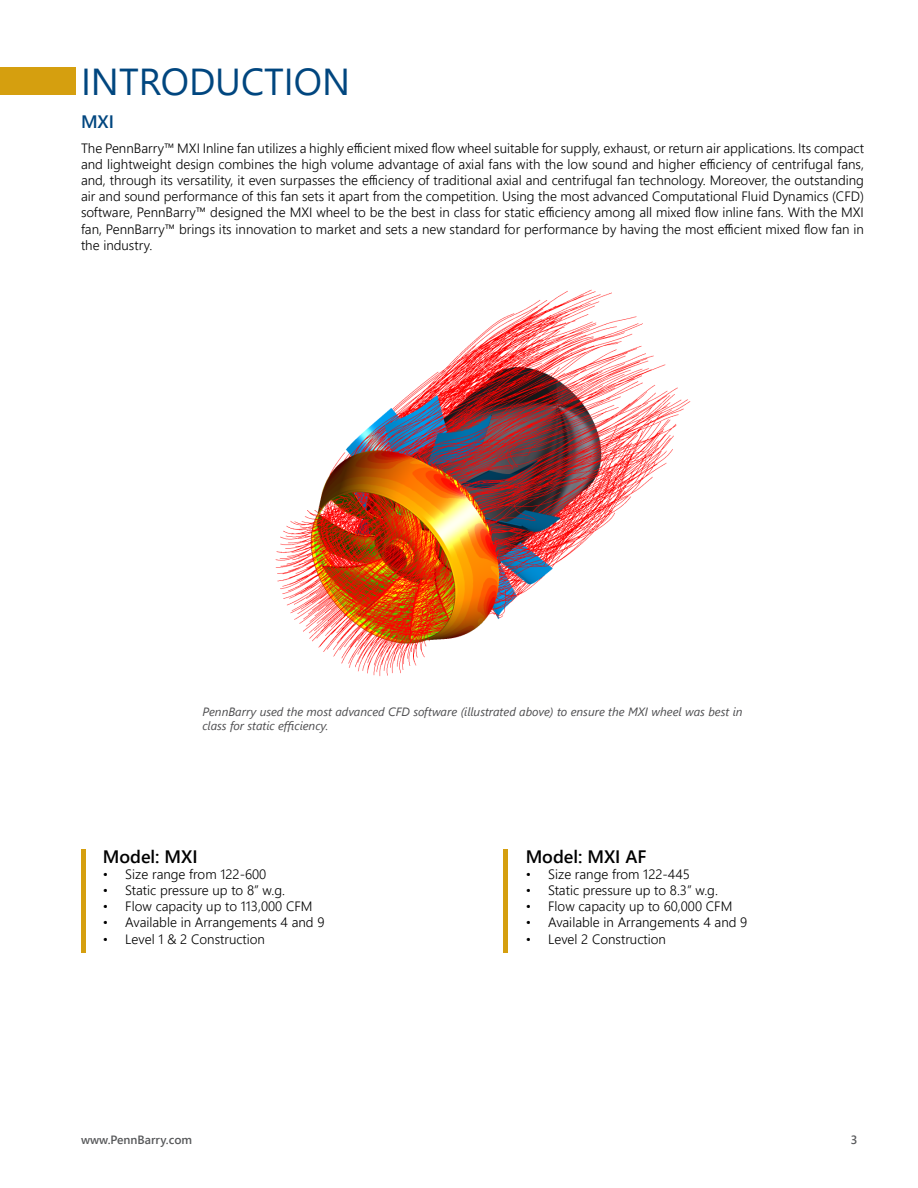
<style>
.page{position:relative;width:918px;height:1188px;background:#fff}
.page>*{position:absolute;margin:0;border:0;box-sizing:border-box;transform-origin:0 0}
.t1{font:37.5px "Segoe UI";color:#00467f}
.t2{font:600 18px "Segoe UI";color:#000}
.t3{font:600 18px "Segoe UI";color:#00467f}
.t4{font:300 13.5px/16.2px "Segoe UI";color:#000;text-align:justify}
.t5{font:italic 12px/14.4px "Segoe UI";color:#4d4d4f}
.t6{font:600 12px "Segoe UI";color:#58595b}
</style>
<div class="page">
<div style="left:0;top:68px;width:76px;height:27px;background:#d59f0f"></div>
<hr style="left:81px;top:850px;width:4px;height:103px;background:#d59f0f">
<hr style="left:504px;top:850px;width:4px;height:103px;background:#d59f0f">
<img style="left:275px;top:289px;width:416px;height:388px">
<h1 class="t1" style="left:81px;top:46px;width:271px">INTRODUCTION</h1>
<h2 class="t3" style="left:81px;top:105px;width:35px">MXI</h2>
<p class="t4" style="left:81px;top:138px;width:785px">The PennBarry™ MXI Inline fan utilizes a highly efficient mixed flow wheel suitable for supply, exhaust, or return air applications. Its compact and lightweight design combines the high volume advantage of axial fans with the low sound and higher efficiency of centrifugal fans, and, through its versatility, it even surpasses the efficiency of traditional axial and centrifugal fan technology. Moreover, the outstanding air and sound performance of this fan sets it apart from the competition. Using the most advanced Computational Fluid Dynamics (CFD) software, PennBarry™ designed the MXI wheel to be the best in class for static efficiency among all mixed flow inline fans. With the MXI fan, PennBarry™ brings its innovation to market and sets a new standard for performance by having the most efficient mixed flow fan in the industry.</p>
<p class="t5" style="left:202px;top:702px;width:542px">PennBarry used the most advanced CFD software (illustrated above) to ensure the MXI wheel was best in class for static efficiency.</p>
<h2 class="t2" style="left:103px;top:839px;width:96px">Model: MXI</h2>
<p class="t4" style="left:103px;top:865px;width:165px">• Size range from 122-600</p>
<p class="t4" style="left:103px;top:881px;width:184px">• Static pressure up to 8” w.g.</p>
<p class="t4" style="left:103px;top:897px;width:211px">• Flow capacity up to 113,000 CFM</p>
<p class="t4" style="left:103px;top:913px;width:223px">• Available in Arrangements 4 and 9</p>
<p class="t4" style="left:103px;top:929px;width:164px">• Level 1 &amp; 2 Construction</p>
<h2 class="t2" style="left:526px;top:839px;width:122px">Model: MXI AF</h2>
<p class="t4" style="left:526px;top:865px;width:166px">• Size range from 122-445</p>
<p class="t4" style="left:526px;top:881px;width:194px">• Static pressure up to 8.3” w.g.</p>
<p class="t4" style="left:526px;top:897px;width:208px">• Flow capacity up to 60,000 CFM</p>
<p class="t4" style="left:526px;top:913px;width:223px">• Available in Arrangements 4 and 9</p>
<p class="t4" style="left:526px;top:929px;width:142px">• Level 2 Construction</p>
<p class="t6" style="left:81px;top:1129px;width:113px">www.PennBarry.com</p>
<p class="t6" style="left:851px;top:1129px;width:8px">3</p>
</div>
